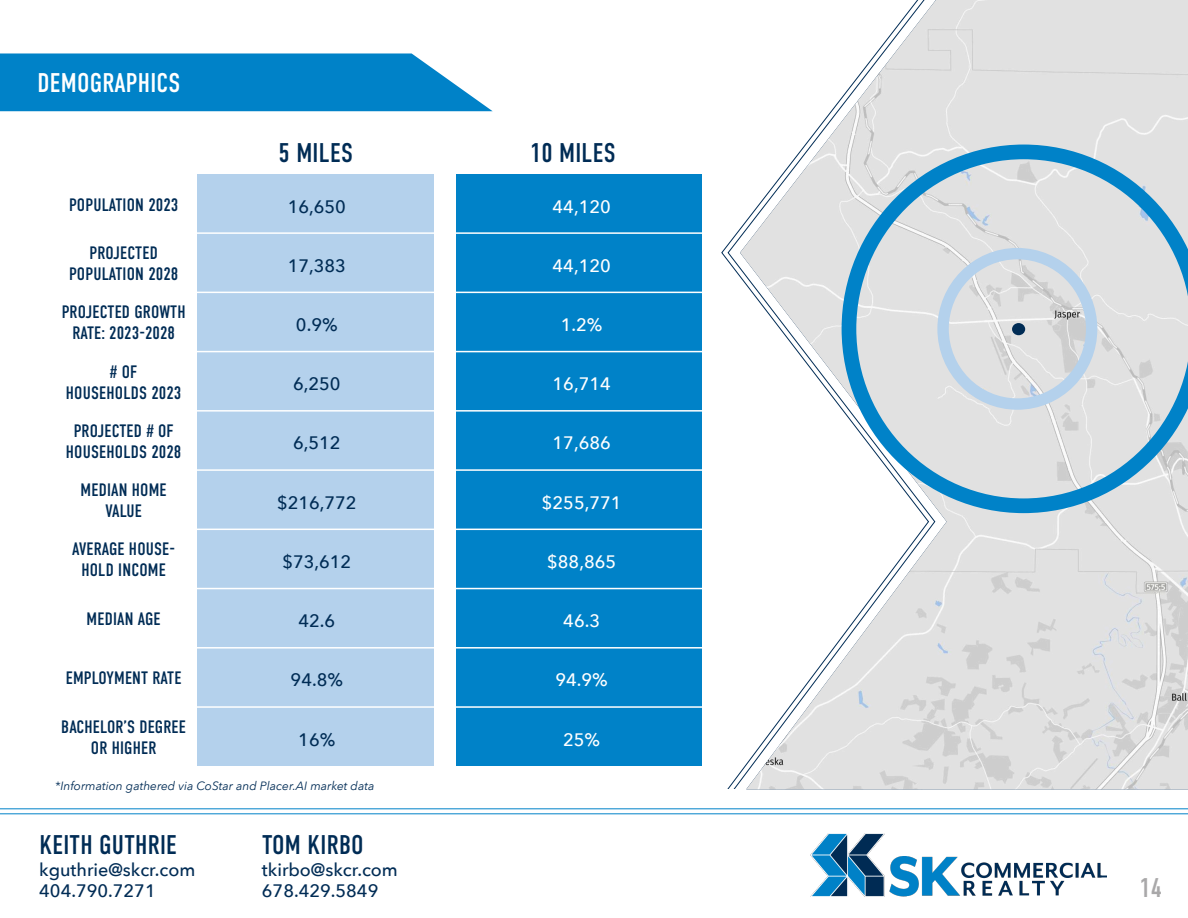
<style>
.page{position:relative;width:1188px;height:918px;background:#fff}
.page>*{position:absolute;margin:0;border:0;box-sizing:border-box;transform-origin:0 0}
.Subtitles{font:27px "DIN Condensed";letter-spacing:.01em;color:#002c55}
.t1{font:27px "DIN Condensed";letter-spacing:.01em;color:#fff}
.t2{font:27px "DIN Condensed";color:#a9a8a9}
.Subtitles-2{font:18px/21px "DIN Condensed";letter-spacing:.01em;color:#002c55;text-align:center}
.Basic_copy{font:500 18px/21.6px "Avenir Next";color:#002c55}
.Basic_copy-2{font:500 18px "Avenir Next";color:#fff}
.Basic_copy-3{font:italic 12px "Avenir Next";color:#002c55}
</style>
<div class="page">
<hr style="left:0;top:808px;width:1188px;height:1px;background:#0082c8">
<hr style="left:0;top:813px;width:1188px;height:1px;background:#0082c8">
<img style="left:811px;top:833px;width:296px;height:63px">
<svg style="left:0;top:53px;width:492px;height:58px;background:#168dcc"></svg>
<img style="left:936px;top:0;width:252px;height:789px">
<svg style="left:936px;top:145px;width:252px;height:368px;background:#c8d6de"></svg>
<svg style="left:723px;top:0;width:213px;height:790px"></svg>
<div style="left:690px;top:789px;width:55px;height:13px;background:#fff"></div>
<div style="left:1012px;top:323px;width:13px;height:12px;background:#002c55;border-radius:50%"></div>
<div style="left:937px;top:248px;width:160px;height:162px;border:11px solid #b4d1ec;border-radius:50%"></div>
<div style="left:198px;top:175px;width:236px;height:591px;background:#b4d1ec"></div>
<div style="left:456px;top:175px;width:246px;height:591px;background:#0082c8"></div>
<hr style="left:193px;top:232px;width:248px;height:2px;background:#fff">
<hr style="left:441px;top:232px;width:281px;height:2px;background:#fff">
<hr style="left:193px;top:292px;width:248px;height:1px;background:#fff">
<hr style="left:441px;top:292px;width:281px;height:1px;background:#fff">
<hr style="left:193px;top:351px;width:248px;height:1px;background:#fff">
<hr style="left:441px;top:351px;width:281px;height:1px;background:#fff">
<hr style="left:193px;top:410px;width:248px;height:2px;background:#fff">
<hr style="left:441px;top:410px;width:281px;height:2px;background:#fff">
<hr style="left:193px;top:469px;width:248px;height:2px;background:#fff">
<hr style="left:441px;top:469px;width:281px;height:2px;background:#fff">
<hr style="left:193px;top:529px;width:248px;height:1px;background:#fff">
<hr style="left:441px;top:529px;width:281px;height:1px;background:#fff">
<hr style="left:193px;top:588px;width:248px;height:1px;background:#fff">
<hr style="left:441px;top:588px;width:282px;height:1px;background:#fff">
<hr style="left:193px;top:647px;width:248px;height:2px;background:#fff">
<hr style="left:441px;top:647px;width:282px;height:2px;background:#fff">
<hr style="left:193px;top:706px;width:248px;height:2px;background:#fff">
<hr style="left:441px;top:706px;width:282px;height:2px;background:#fff">
<p class="t1" style="left:37px;top:68px;width:145px">DEMOGRAPHICS</p>
<p class="Subtitles" style="left:279px;top:138px;width:76px">5 MILES</p>
<p class="Subtitles" style="left:530px;top:138px;width:87px">10 MILES</p>
<p class="Subtitles-2" style="left:69px;top:195px;width:111px">POPULATION 2023</p>
<p class="Basic_copy" style="left:288px;top:195px;width:60px">16,650</p>
<p class="Basic_copy-2" style="left:553px;top:191px;width:60px">44,120</p>
<p class="Subtitles-2" style="left:69px;top:243px;width:111px">PROJECTED<br>POPULATION 2028</p>
<p class="Basic_copy" style="left:288px;top:254px;width:60px">17,383</p>
<p class="Basic_copy-2" style="left:553px;top:250px;width:60px">44,120</p>
<p class="Subtitles-2" style="left:62px;top:302px;width:125px">PROJECTED GROWTH<br>RATE: 2023-2028</p>
<p class="Subtitles-2" style="left:66px;top:361px;width:117px"># OF<br>HOUSEHOLDS 2023</p>
<p class="Subtitles-2" style="left:66px;top:421px;width:117px">PROJECTED # OF<br>HOUSEHOLDS 2028</p>
<p class="Basic_copy" style="left:296px;top:313px;width:43px">0.9%</p>
<p class="Basic_copy-2" style="left:561px;top:309px;width:43px">1.2%</p>
<p class="Basic_copy" style="left:293px;top:373px;width:49px">6,250</p>
<p class="Basic_copy-2" style="left:553px;top:369px;width:60px">16,714</p>
<p class="Basic_copy" style="left:293px;top:432px;width:49px">6,512</p>
<p class="Basic_copy-2" style="left:553px;top:428px;width:60px">17,686</p>
<p class="Subtitles-2" style="left:81px;top:480px;width:88px">MEDIAN HOME<br>VALUE</p>
<p class="Basic_copy" style="left:277px;top:491px;width:81px">$216,772</p>
<p class="Basic_copy-2" style="left:542px;top:487px;width:81px">$255,771</p>
<p class="Subtitles-2" style="left:72px;top:539px;width:104px">AVERAGE HOUSE-<br>HOLD INCOME</p>
<p class="Basic_copy" style="left:282px;top:550px;width:70px">$73,612</p>
<p class="Basic_copy-2" style="left:547px;top:546px;width:70px">$88,865</p>
<p class="Subtitles-2" style="left:87px;top:609px;width:76px">MEDIAN AGE</p>
<p class="Basic_copy" style="left:298px;top:610px;width:38px">42.6</p>
<p class="Basic_copy-2" style="left:563px;top:606px;width:38px">46.3</p>
<p class="Subtitles-2" style="left:66px;top:668px;width:117px">EMPLOYMENT RATE</p>
<p class="Basic_copy" style="left:291px;top:669px;width:54px">94.8%</p>
<p class="Basic_copy-2" style="left:555px;top:665px;width:54px">94.9%</p>
<p class="Subtitles-2" style="left:61px;top:717px;width:126px">BACHELOR’S DEGREE<br>OR HIGHER</p>
<p class="Basic_copy" style="left:298px;top:728px;width:39px">16%</p>
<p class="Basic_copy-2" style="left:563px;top:724px;width:39px">25%</p>
<p class="Basic_copy-3" style="left:55px;top:775px;width:321px">*Information gathered via CoStar and Placer.AI market data</p>
<h1 class="Subtitles" style="left:39px;top:830px;width:139px">KEITH GUTHRIE</h1>
<p class="Basic_copy" style="left:39px;top:858px;width:158px">kguthrie@skcr.com<br>404.790.7271</p>
<h1 class="Subtitles" style="left:262px;top:830px;width:103px">TOM KIRBO</h1>
<p class="Basic_copy" style="left:262px;top:858px;width:137px">tkirbo@skcr.com<br>678.429.5849</p>
<h1 class="t2" style="left:1140px;top:872px;width:24px">14</h1>
</div>
